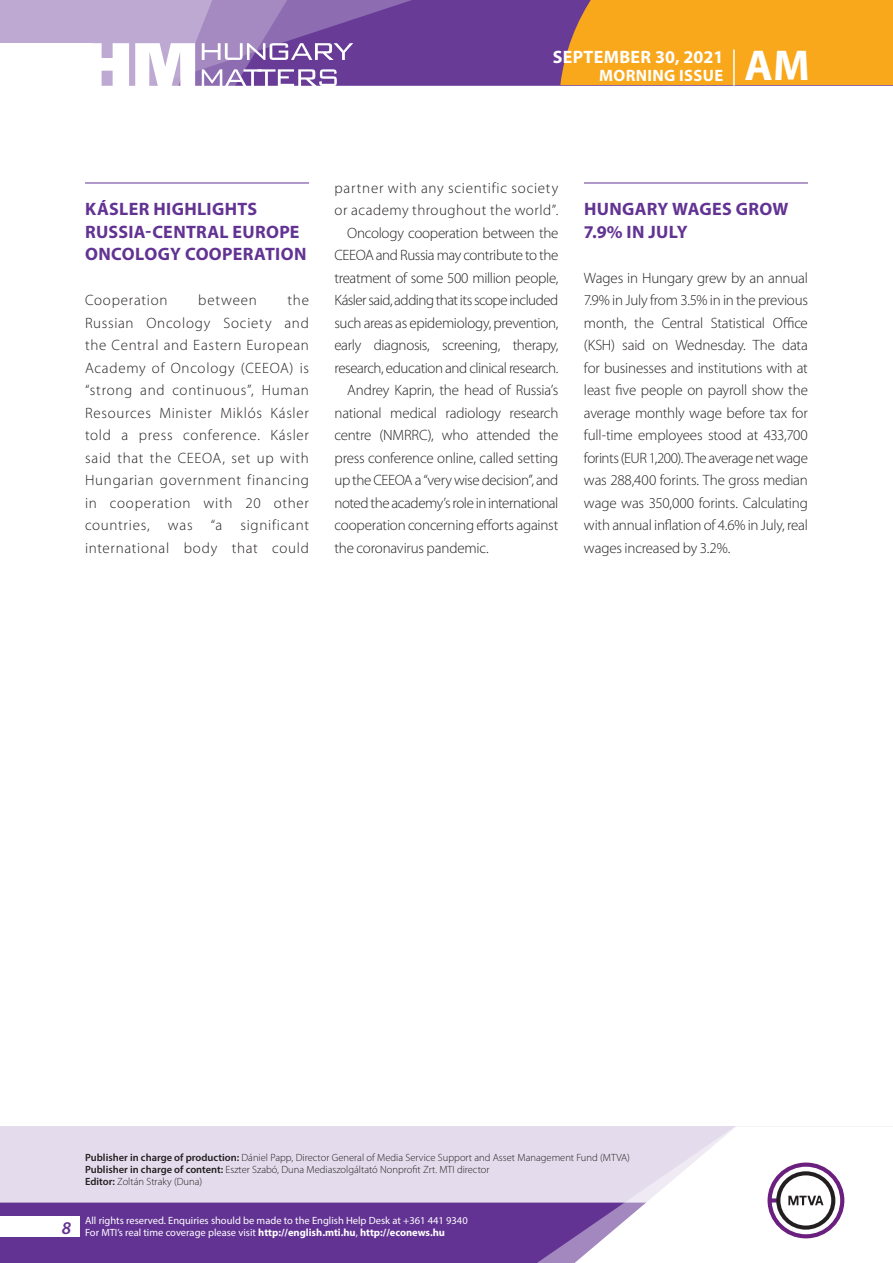
<style>
.page{position:relative;width:893px;height:1263px;background:#fff}
.page>*{position:absolute;margin:0;border:0;box-sizing:border-box;transform-origin:0 0}
.t1{font:700 43.35px "Myriad Pro";color:#fff}
._01_cimsor{font:700 18px/22.5px "Myriad Pro";letter-spacing:.02em;color:#623393}
.t2{font:700 18px "Myriad Pro";letter-spacing:.02em;color:#fff}
.t3{font:700 16.5px "Myriad Pro";letter-spacing:.02em;color:#fff}
._03_kenyer_szöveg-1{font:300 15px/22.5px "Myriad Pro";letter-spacing:.04em;color:#231f20;text-align:justify}
._03_kenyer_szöveg-2{font:300 15px/22.5px "Myriad Pro";letter-spacing:-.02em;color:#231f20;text-align:justify}
.t4{font:300 10.5px "Myriad Pro";color:#231f20}
.t5{font:10.5px/12px "Myriad Pro";color:#fff}
.s1{font-weight:600}
.s2{font-weight:700}
</style>
<div class="page">
<div style="left:0;top:1126px;width:893px;height:137px;background:#e4dcec"></div>
<div style="left:0;top:1202px;width:506px;height:61px;background:#623393"></div>
<svg style="left:506px;top:1202px;width:69px;height:61px;background:#6b3e99"></svg>
<svg style="left:575px;top:1126px;width:318px;height:137px"></svg>
<div style="left:0;top:1216px;width:79px;height:20px;background:#fff"></div>
<div style="left:0;top:0;width:893px;height:85px;background:#683b97"></div>
<div style="left:560px;top:0;width:333px;height:85px;background:#f9a71b"></div>
<hr style="left:733px;top:49px;width:2px;height:37px;background:#fff">
<svg style="left:0;top:0;width:479px;height:86px"></svg>
<hr style="left:85px;top:183px;width:224px;height:1px;background:#623393">
<hr style="left:584px;top:183px;width:224px;height:1px;background:#623393">
<p class="t2" style="left:553px;top:45px;width:172px">SEPTEMBER 30, 2021</p>
<p class="t3" style="left:599px;top:65px;width:125px">MORNING ISSUE</p>
<h1 class="t1" style="left:745px;top:37px;width:67px">AM</h1>
<p class="_01_cimsor" style="left:85px;top:197px;width:223px">KÁSLER HIGHLIGHTS<br>RUSSIA-CENTRAL EUROPE<br>ONCOLOGY COOPERATION</p>
<p class="_03_kenyer_szöveg-1" style="left:85px;top:289px;width:84px">Cooperation</p>
<p class="_03_kenyer_szöveg-1" style="left:198px;top:289px;width:60px">between</p>
<p class="_03_kenyer_szöveg-1" style="left:85px;top:289px;width:225px;text-indent:202px">the Russian Oncology Society and the Central and Eastern European Academy of Oncology (CEEOA) is “strong and continuous”, Human Resources Minister Miklós Kásler told a press conference. Kásler said that the CEEOA, set up with Hungarian government financing in cooperation with 20 other countries, was “a significant international body that could</p>
<p class="_03_kenyer_szöveg-1" style="left:334px;top:176px;width:225px">partner with any scientific society or academy throughout the world”.</p>
<p class="_03_kenyer_szöveg-2" style="left:334px;top:221px;width:225px;text-indent:13px">Oncology cooperation between the CEEOA and Russia may contribute to the treatment of some 500 million people, Kásler said, adding that its scope included such areas as epidemiology, prevention, early diagnosis, screening, therapy, research, education and clinical research.</p>
<p class="_03_kenyer_szöveg-2" style="left:334px;top:379px;width:225px;text-indent:13px">Andrey Kaprin, the head of Russia’s national medical radiology research centre (NMRRC), who attended the press conference online, called setting up the CEEOA a “very wise decision”, and noted the academy’s role in international cooperation concerning efforts against the coronavirus pandemic.</p>
<p class="_01_cimsor" style="left:584px;top:197px;width:206px">HUNGARY WAGES GROW<br>7.9% IN JULY</p>
<p class="_03_kenyer_szöveg-1" style="left:584px;top:266px;width:225px">Wages in Hungary grew by an annual 7.9% in July from 3.5% in in the previous month, the Central Statistical Office (KSH) said on Wednesday. The data for businesses and institutions with at least five people on payroll show the average monthly wage before tax for full-time employees stood at 433,700 forints (EUR 1,200). The average net wage was 288,400 forints. The gross median wage was 350,000 forints. Calculating with annual inflation of 4.6% in July, real wages increased by 3.2%.</p>
<p class="t4" style="left:85px;top:1151px;width:546px"><span class="s1">Publisher in charge of production:</span> Dániel Papp, Director General of Media Service Support and Asset Management Fund (MTVA)</p>
<p class="t4" style="left:85px;top:1163px;width:406px"><span class="s1">Publisher in charge of content:</span> Eszter Szabó, Duna Mediaszolgáltató Nonprofit Zrt. MTI director</p>
<p class="t4" style="left:85px;top:1175px;width:119px"><span class="s1">Editor:</span> Zoltán Straky (Duna)</p>
<p class="t5" style="left:62px;top:1214px;width:407px;text-indent:23px">All rights reserved. Enquiries should be made to the English Help Desk at +361 441 9340<br><sup>8</sup> For MTI’s real time coverage please visit <span class="s2">http://english.mti.hu</span>, <span class="s2">http://econews.hu</span></p>
</div>
